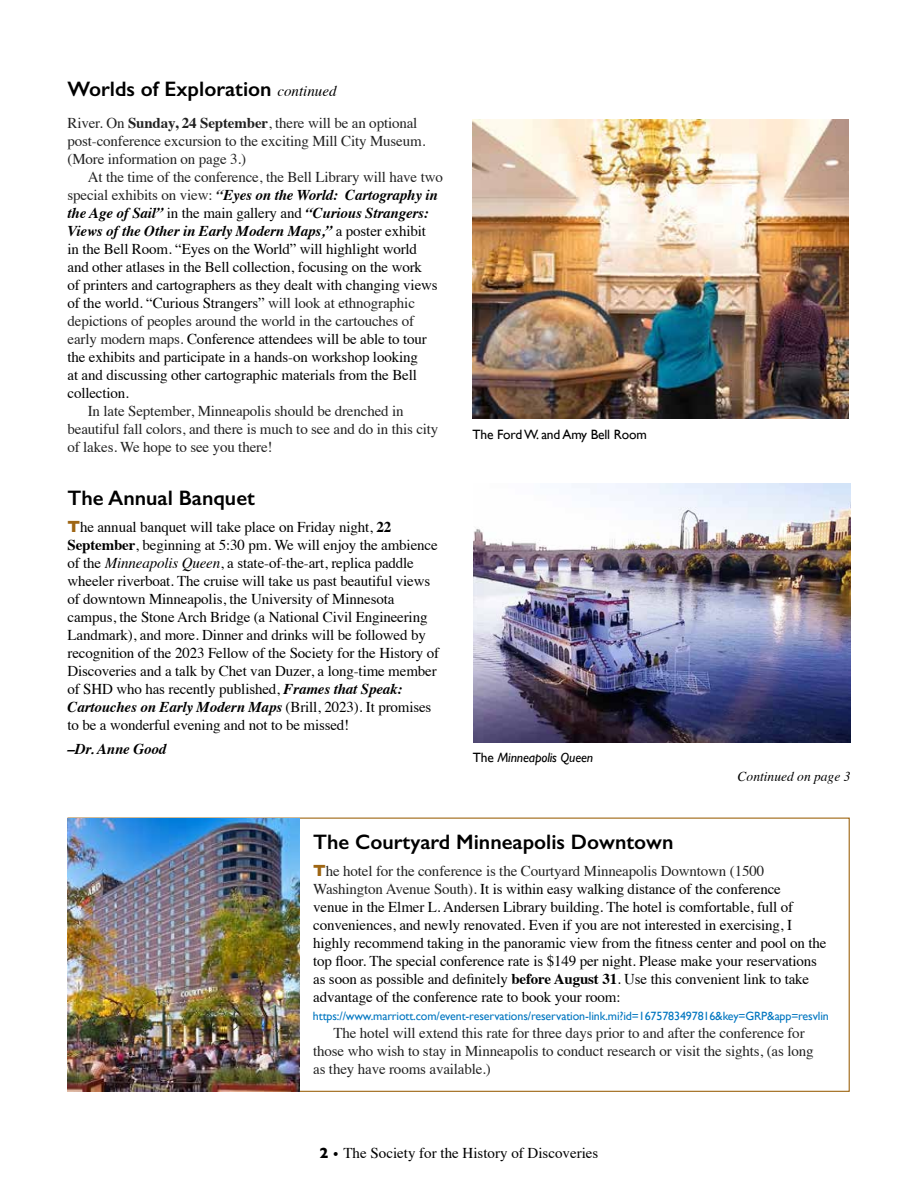
<style>
.page{position:relative;width:918px;height:1188px;background:#fff}
.page>*{position:absolute;margin:0;border:0;box-sizing:border-box;transform-origin:0 0}
.t1{font:600 21px "Gill Sans";color:#000}
.t2{font:15px/18px "Times";letter-spacing:-.01em;color:#000}
.t3{font:15px/18px "Times";letter-spacing:-.01em;color:#222}
.t4{font:italic 700 15px "Times";letter-spacing:-.01em;color:#000}
.t5{font:13.5px "Gill Sans";letter-spacing:-.01em;color:#000}
.t6{font:italic 13.5px "Gill Sans";letter-spacing:-.01em;color:#000}
.t7{font:italic 13.5px "Times";color:#000}
.t8{font:12px "Gill Sans";letter-spacing:-.01em;color:#0076c0}
.s1{font-family:"Times";font-weight:400;font-style:italic;font-size:15px}
.s2{font-weight:700}
.s3{color:#222}
.s4{font-weight:700;font-style:italic;color:#222}
.s5{font-weight:700;font-style:italic}
.s6{font-family:"Gill Sans";font-weight:700;font-size:16.5px;color:#9e6614}
.s7{font-style:italic}
.s8{font-style:normal}
.s9{font-family:"Gill Sans";font-weight:700}
.s10{font-family:"Gill Sans";font-weight:700;font-size:12px}
</style>
<div class="page">
<img style="left:472px;top:119px;width:376px;height:299px">
<img style="left:68px;top:819px;width:231px;height:273px">
<img style="left:473px;top:484px;width:377px;height:258px">
<h1 class="t1" style="left:68px;top:76px;width:271px">Worlds of Exploration <span class="s1">continued</span></h1>
<p class="t3" style="left:68px;top:113px;width:359px">River. On <span class="s2">Sunday, 24 September</span>, there will be an optional post-conference excursion to the exciting Mill City Museum. (More information on page 3.)</p>
<p class="t2" style="left:68px;top:167px;width:377px;text-indent:20px"><span class="s3">At the time of the conference, the Bell Library will have two special exhibits on view:</span> <span class="s4">“</span><span class="s5">Eyes on the World: Cartography in the Age of Sail”</span> in the main gallery and <span class="s5">“Curious Strangers:<br>Views of the Other in Early Modern Maps,”</span> a poster exhibit<br>in the Bell Room. “Eyes on the World” will highlight world<br>and other atlases in the Bell collection, focusing on the work<br>of printers and cartographers as they dealt with changing views of the world. “Curious Strangers” <span class="s3">will look at ethnographic depictions of peoples around the world in the cartouches of early modern maps.</span> Conference attendees will be able to tour the exhibits and participate in a hands-on workshop looking<br>at and discussing other cartographic materials from the Bell collection.</p>
<p class="t3" style="left:68px;top:401px;width:372px;text-indent:20px">In late September, Minneapolis should be drenched in beautiful fall colors, and there is much to see and do in this city of lakes. We hope to see you there!</p>
<h1 class="t1" style="left:68px;top:485px;width:189px">The Annual Banquet</h1>
<p class="t2" style="left:67px;top:517px;width:373px"><span class="s6">T</span>he annual banquet will take place on Friday night, <span class="s2">22<br>September</span>, beginning at 5:30 pm. We will enjoy the ambience of the <span class="s7">Minneapolis Queen</span>, a state-of-the-art, replica paddle wheeler riverboat. The cruise will take us past beautiful views of downtown Minneapolis, the University of Minnesota campus, the Stone Arch Bridge (a National Civil Engineering Landmark), and more. Dinner and drinks will be followed by recognition of the 2023 Fellow of the Society for the History of Discoveries and a talk by Chet van Duzer, a long-time member of SHD who has recently published, <span class="s5">Frames that Speak:<br>Cartouches on Early Modern Maps</span> (Brill, 2023). It promises to be a wonderful evening and not to be missed!</p>
<p class="t4" style="left:67px;top:735px;width:100px">–Dr. Anne Good</p>
<p class="t5" style="left:472px;top:426px;width:176px">The Ford W. and Amy Bell Room</p>
<p class="t6" style="left:473px;top:749px;width:122px"><span class="s8">The</span> Minneapolis Queen</p>
<p class="t7" style="left:738px;top:765px;width:114px">Continued on page 3</p>
<h1 class="t1" style="left:313px;top:829px;width:362px">The Courtyard Minneapolis Downtown</h1>
<p class="t2" style="left:313px;top:861px;width:515px"><span class="s6">T</span><span class="s3">he hotel for the conference is the Courtyard Minneapolis Downtown (1500<br>Washington Avenue South).</span> It is within easy walking distance of the conference<br>venue in the Elmer L. Andersen Library building. The hotel is comfortable, full of conveniences, and newly renovated. Even if you are not interested in exercising, I highly recommend taking in the panoramic view from the fitness center and pool on the top floor. The special conference rate is $149 per night. Please make your reservations as soon as possible and definitely <span class="s2">before August 31</span>. Use this convenient link to take advantage of the conference rate to book your room:</p>
<p class="t3" style="left:313px;top:1023px;width:502px;text-indent:20px">The hotel will extend this rate for three days prior to and after the conference for those who wish to stay in Minneapolis to conduct research or visit the sights, (as long as they have rooms available.)</p>
<p class="t8" style="left:313px;top:1009px;width:517px">https://www.marriott.com/event-reservations/reservation-link.mi?id=1675783497816&amp;key=GRP&amp;app=resvlin</p>
<p class="t2" style="left:320px;top:1142px;width:280px"><span class="s9">2</span> <span class="s10">•</span> The Society for the History of Discoveries</p>
</div>
